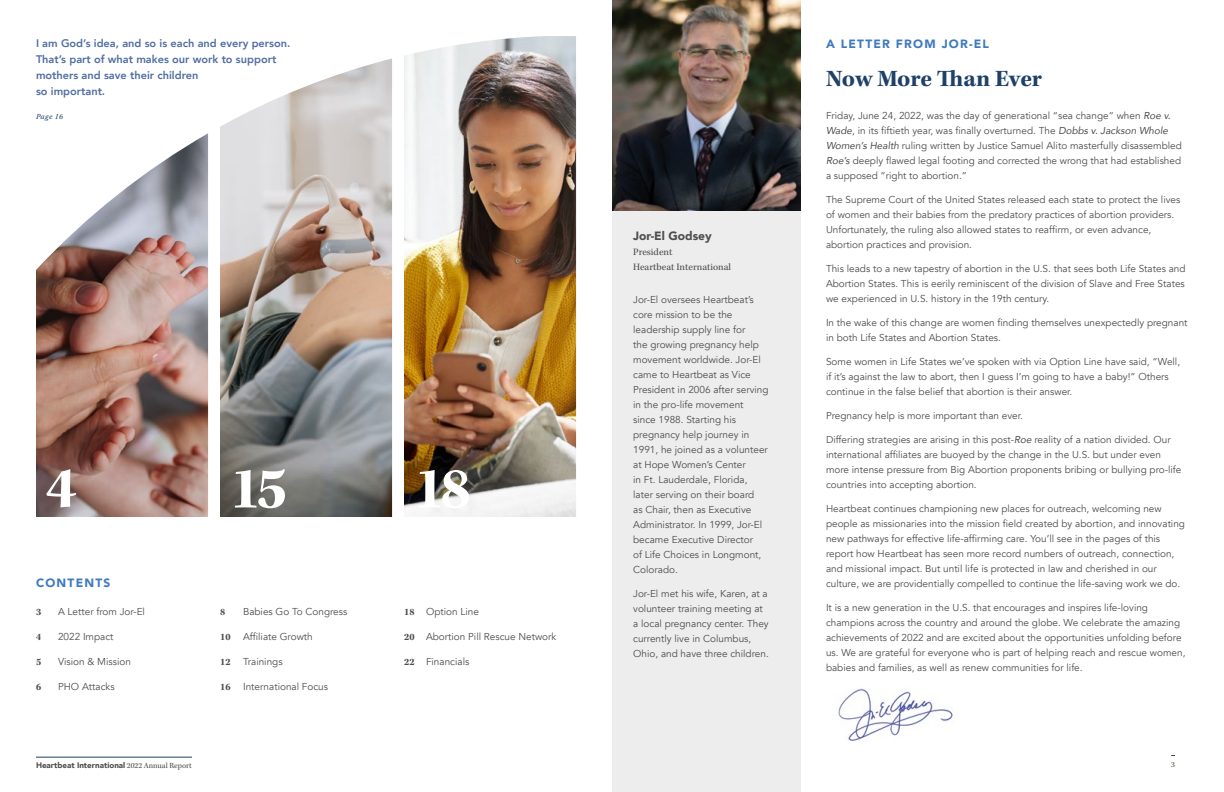
<style>
.page{position:relative;width:1224px;height:792px;background:#fff}
.page>*{position:absolute;margin:0;border:0;box-sizing:border-box;transform-origin:0 0}
.t1{font:700 60px "Kepler Std";color:#fff}
.t2{font:700 24px "Kepler Std";letter-spacing:-.005em;color:#1f4168}
.t3{font:900 12px "Avenir";letter-spacing:.1em;color:#407abe}
.t4{font:900 12px "Avenir";color:#4d4d4f}
.t5{font:800 11px/16px "Avenir";color:#506da2}
.t6{font:10px/15px "Avenir";color:#4d4d4f}
.t7{font:10px/15px "Kepler Std";color:#4d4d4f}
.t8{font:700 10px "Kepler Std";color:#4d4d4f}
.t9{font:900 8px "Avenir";color:#4d4d4f}
.t10{font:italic 8px "Kepler Std";letter-spacing:.05em;color:#1f4168}
.t11{font:8px "Kepler Std";color:#4d4d4f}
.s1{font-style:italic}
.s2{font-family:"Kepler Std";font-weight:400}
</style>
<div class="page">
<img style="left:404px;top:36px;width:172px;height:481px">
<img style="left:220px;top:58px;width:172px;height:459px">
<img style="left:36px;top:133px;width:172px;height:384px">
<div style="left:612px;top:210px;width:189px;height:582px;background:#ededee"></div>
<img style="left:612px;top:0;width:189px;height:210px">
<div style="left:420px;top:472px;width:61px;height:48px;background:#000;opacity:.03"></div>
<img style="left:838px;top:688px;width:115px;height:53px">
<hr style="left:36px;top:757px;width:156px;height:1px;background:#1f4168">
<p class="t5" style="left:36px;top:35px;width:256px">I am God’s idea, and so is each and every person.<br>That’s part of what makes our work to support mothers and save their children<br>so important.</p>
<p class="t10" style="left:36px;top:112px;width:28px">Page 16</p>
<h1 class="t1" style="left:46px;top:454px;width:33px">4</h1>
<h1 class="t1" style="left:230px;top:455px;width:59px">15</h1>
<h1 class="t1" style="left:414px;top:455px;width:59px">18</h1>
<p class="t3" style="left:36px;top:572px;width:76px">CONTENTS</p>
<p class="t8" style="left:36px;top:606px;width:7px">3</p>
<p class="t8" style="left:36px;top:631px;width:7px">4</p>
<p class="t8" style="left:36px;top:656px;width:7px">5</p>
<p class="t8" style="left:36px;top:681px;width:7px">6</p>
<p class="t6" style="left:58px;top:604px;width:89px">A Letter from Jor-El</p>
<p class="t6" style="left:58px;top:629px;width:57px">2022 Impact</p>
<p class="t6" style="left:58px;top:654px;width:75px">Vision &amp; Mission</p>
<p class="t6" style="left:58px;top:679px;width:58px">PHO Attacks</p>
<p class="t8" style="left:220px;top:606px;width:7px">8</p>
<p class="t8" style="left:220px;top:631px;width:12px">10</p>
<p class="t8" style="left:220px;top:656px;width:12px">12</p>
<p class="t8" style="left:220px;top:681px;width:12px">16</p>
<p class="t6" style="left:243px;top:604px;width:106px">Babies Go To Congress</p>
<p class="t6" style="left:243px;top:629px;width:71px">Affiliate Growth</p>
<p class="t6" style="left:243px;top:654px;width:41px">Trainings</p>
<p class="t6" style="left:243px;top:679px;width:87px">International Focus</p>
<p class="t8" style="left:404px;top:606px;width:12px">18</p>
<p class="t8" style="left:404px;top:631px;width:12px">20</p>
<p class="t8" style="left:404px;top:656px;width:12px">22</p>
<p class="t6" style="left:426px;top:604px;width:54px">Option Line</p>
<p class="t6" style="left:426px;top:629px;width:132px">Abortion Pill Rescue Network</p>
<p class="t6" style="left:426px;top:654px;width:45px">Financials</p>
<p class="t4" style="left:633px;top:226px;width:80px">Jor-El Godsey</p>
<p class="t7" style="left:633px;top:245px;width:99px">President<br>Heartbeat International</p>
<p class="t6" style="left:633px;top:292px;width:137px">Jor-El oversees Heartbeat’s core mission to be the leadership supply line for<br>the growing pregnancy help movement worldwide. Jor-El came to Heartbeat as Vice<br>President in 2006 after serving in the pro-life movement since 1988. Starting his pregnancy help journey in<br>1991, he joined as a volunteer at Hope Women’s Center<br>in Ft. Lauderdale, Florida, later serving on their board<br>as Chair, then as Executive<br>Administrator. In 1999, Jor-El became Executive Director<br>of Life Choices in Longmont,<br>Colorado.</p>
<p class="t6" style="left:633px;top:586px;width:137px">Jor-El met his wife, Karen, at a volunteer training meeting at a local pregnancy center. They currently live in Columbus,<br>Ohio, and have three children.</p>
<p class="t3" style="left:826px;top:34px;width:164px">A LETTER FROM JOR-EL</p>
<h2 class="t2" style="left:826px;top:65px;width:218px">Now More Than Ever</h2>
<p class="t6" style="left:826px;top:108px;width:357px">Friday, June 24, 2022, was the day of generational “sea change” when <span class="s1">Roe v.<br>Wade</span>, in its fiftieth year, was finally overturned. The <span class="s1">Dobbs v. Jackson Whole Women’s Health</span> ruling written by Justice Samuel Alito masterfully disassembled <span class="s1">Roe’s</span> deeply flawed legal footing and corrected the wrong that had established a supposed “right to abortion.”</p>
<p class="t6" style="left:826px;top:192px;width:356px">The Supreme Court of the United States released each state to protect the lives of women and their babies from the predatory practices of abortion providers.<br>Unfortunately, the ruling also allowed states to reaffirm, or even advance, abortion practices and provision.</p>
<p class="t6" style="left:826px;top:261px;width:361px;text-align:justify">This leads to a new tapestry of abortion in the U.S. that sees both Life States and Abortion States. This is eerily reminiscent of the division of Slave and Free States we experienced in U.S. history in the 19th century.</p>
<p class="t6" style="left:826px;top:315px;width:363px">In the wake of this change are women finding themselves unexpectedly pregnant in both Life States and Abortion States.</p>
<p class="t6" style="left:826px;top:354px;width:356px">Some women in Life States we’ve spoken with via Option Line have said, “Well, if it’s against the law to abort, then I guess I’m going to have a baby!” Others continue in the false belief that abortion is their answer.</p>
<p class="t6" style="left:826px;top:408px;width:199px">Pregnancy help is more important than ever.</p>
<p class="t6" style="left:826px;top:432px;width:357px">Differing strategies are arising in this post-<span class="s1">Roe</span> reality of a nation divided. Our international affiliates are buoyed by the change in the U.S. but under even more intense pressure from Big Abortion proponents bribing or bullying pro-life countries into accepting abortion.</p>
<p class="t6" style="left:826px;top:501px;width:361px">Heartbeat continues championing new places for outreach, welcoming new people as missionaries into the mission field created by abortion, and innovating new pathways for effective life-affirming care. You’ll see in the pages of this report how Heartbeat has seen more record numbers of outreach, connection, and missional impact. But until life is protected in law and cherished in our culture, we are providentially compelled to continue the life-saving work we do.</p>
<p class="t6" style="left:826px;top:600px;width:361px">It is a new generation in the U.S. that encourages and inspires life-loving champions across the country and around the globe. We celebrate the amazing achievements of 2022 and are excited about the opportunities unfolding before us. We are grateful for everyone who is part of helping reach and rescue women, babies and families, as well as renew communities for life.</p>
<p class="t9" style="left:36px;top:759px;width:158px">Heartbeat International <span class="s2">2022 Annual Report</span></p>
<p class="t11" style="left:1171px;top:760px;width:5px">3</p>
</div>
